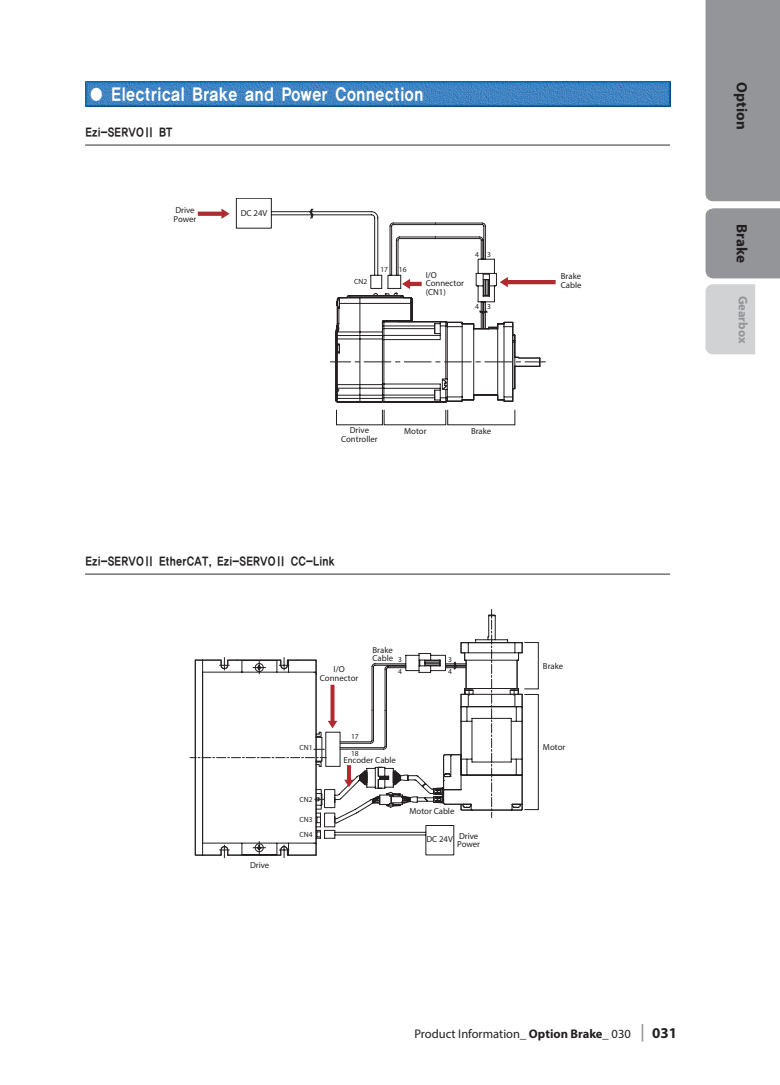
<style>
.page{position:relative;width:780px;height:1085px;background:#fff}
.page>*{position:absolute;margin:0;border:0;box-sizing:border-box;transform-origin:0 0}
.t1{font:18.75px "YDIYGO150 KSCPC EUC H";letter-spacing:-.05em;color:#fff;scale:.85 1}
.t2{font:700 15px "Myriad Pro";color:#231f20}
.t3{font:12.5px "YDIYGO150 KSCPC EUC H";letter-spacing:-.05em;color:#231f20;scale:.85 1}
.t4{font:12.5px "Myriad Pro";color:#231f20}
.t5{font:700 12.5px "Myriad Pro";color:#939598}
.t6{font:8.75px/8.8px "Myriad Pro";color:#231f20}
.t7{font:7.5px/14.2px "Myriad Pro";color:#231f20}
.s1{font-weight:700}
.s2{font-family:"Nanum Barun Gothic OTF Bold";font-weight:400;font-size:17.5px;color:#939598}
</style>
<div class="page">
<div style="left:705px;top:208px;width:75px;height:70px;background:#939598"></div>
<div style="left:705px;top:284px;width:50px;height:70px;background:#d1d2d4"></div>
<div style="left:705px;top:0;width:75px;height:201px;background:#939598"></div>
<img style="left:85px;top:81px;width:585px;height:25px">
<hr style="left:85px;top:145px;width:585px;height:1px;background:#312f30">
<hr style="left:85px;top:573px;width:585px;height:1px;background:#312f30">
<svg style="left:236px;top:198px;width:261px;height:79px"></svg>
<svg style="left:336px;top:409px;width:179px;height:16px"></svg>
<svg style="left:330px;top:277px;width:225px;height:125px"></svg>
<svg style="left:198px;top:208px;width:31px;height:11px"></svg>
<svg style="left:475px;top:609px;width:34px;height:32px"></svg>
<svg style="left:524px;top:642px;width:14px;height:167px"></svg>
<svg style="left:194px;top:641px;width:329px;height:214px"></svg>
<p class="t1" style="left:89px;top:83px;width:396px">● Electrical Brake and Power Connection</p>
<p class="t3" style="left:85px;top:125px;width:105px">Ezi-SERVOⅡ BT</p>
<p class="t6" style="left:174px;top:206px;width:24px">Drive<br>Power</p>
<p class="t6" style="left:241px;top:209px;width:28px">DC 24V</p>
<p class="t7" style="left:354px;top:274px;width:15px">CN2</p>
<p class="t7" style="left:380px;top:262px;width:9px">17</p>
<p class="t7" style="left:399px;top:262px;width:9px">16</p>
<p class="t6" style="left:425px;top:270px;width:40px">I/O<br>Connector (CN1)</p>
<p class="t7" style="left:475px;top:247px;width:17px">4 3</p>
<p class="t7" style="left:475px;top:299px;width:17px">4 3</p>
<p class="t6" style="left:350px;top:426px;width:21px">Drive</p>
<p class="t6" style="left:404px;top:426px;width:24px">Motor</p>
<p class="t6" style="left:471px;top:426px;width:22px">Brake</p>
<p class="t6" style="left:341px;top:434px;width:38px">Controller</p>
<p class="t3" style="left:85px;top:554px;width:296px">Ezi-SERVOⅡ EtherCAT, Ezi-SERVOⅡ CC-Link</p>
<p class="t6" style="left:250px;top:860px;width:21px">Drive</p>
<p class="t6" style="left:320px;top:664px;width:40px;text-align:center">I/O<br>Connector</p>
<p class="t6" style="left:372px;top:645px;width:22px">Brake<br>Cable</p>
<p class="t7" style="left:398px;top:652px;width:5px">3</p>
<p class="t7" style="left:398px;top:664px;width:5px">4</p>
<p class="t7" style="left:448px;top:652px;width:5px">3</p>
<p class="t7" style="left:448px;top:664px;width:5px">4</p>
<p class="t7" style="left:299px;top:740px;width:15px">CN1</p>
<p class="t7" style="left:299px;top:792px;width:15px">CN2</p>
<p class="t7" style="left:299px;top:812px;width:15px">CN3<br>CN4</p>
<p class="t7" style="left:351px;top:729px;width:9px">17</p>
<p class="t7" style="left:351px;top:745px;width:9px">18</p>
<p class="t6" style="left:343px;top:755px;width:54px">Encoder Cable</p>
<p class="t6" style="left:409px;top:806px;width:46px">Motor Cable</p>
<p class="t6" style="left:457px;top:831px;width:24px">Drive<br>Power</p>
<p class="t6" style="left:426px;top:834px;width:28px">DC 24V</p>
<p class="t6" style="left:561px;top:271px;width:22px">Brake<br>Cable</p>
<p class="t6" style="left:543px;top:661px;width:22px">Brake</p>
<p class="t6" style="left:543px;top:742px;width:24px">Motor</p>
<h2 class="t2" style="left:751px;top:82px;width:48px;rotate:90deg">Option</h2>
<h2 class="t2" style="left:751px;top:224px;width:40px;rotate:90deg">Brake</h2>
<h3 class="t5" style="left:751px;top:295px;width:49px;rotate:90deg">Gearbox</h3>
<p class="t4" style="left:414px;top:1025px;width:218px">Product Information_ <span class="s1">Option Brake</span>_ 030</p>
<h2 class="t2" style="left:632px;top:1023px;width:46px"><span class="s2">┃</span>031</h2>
</div>
